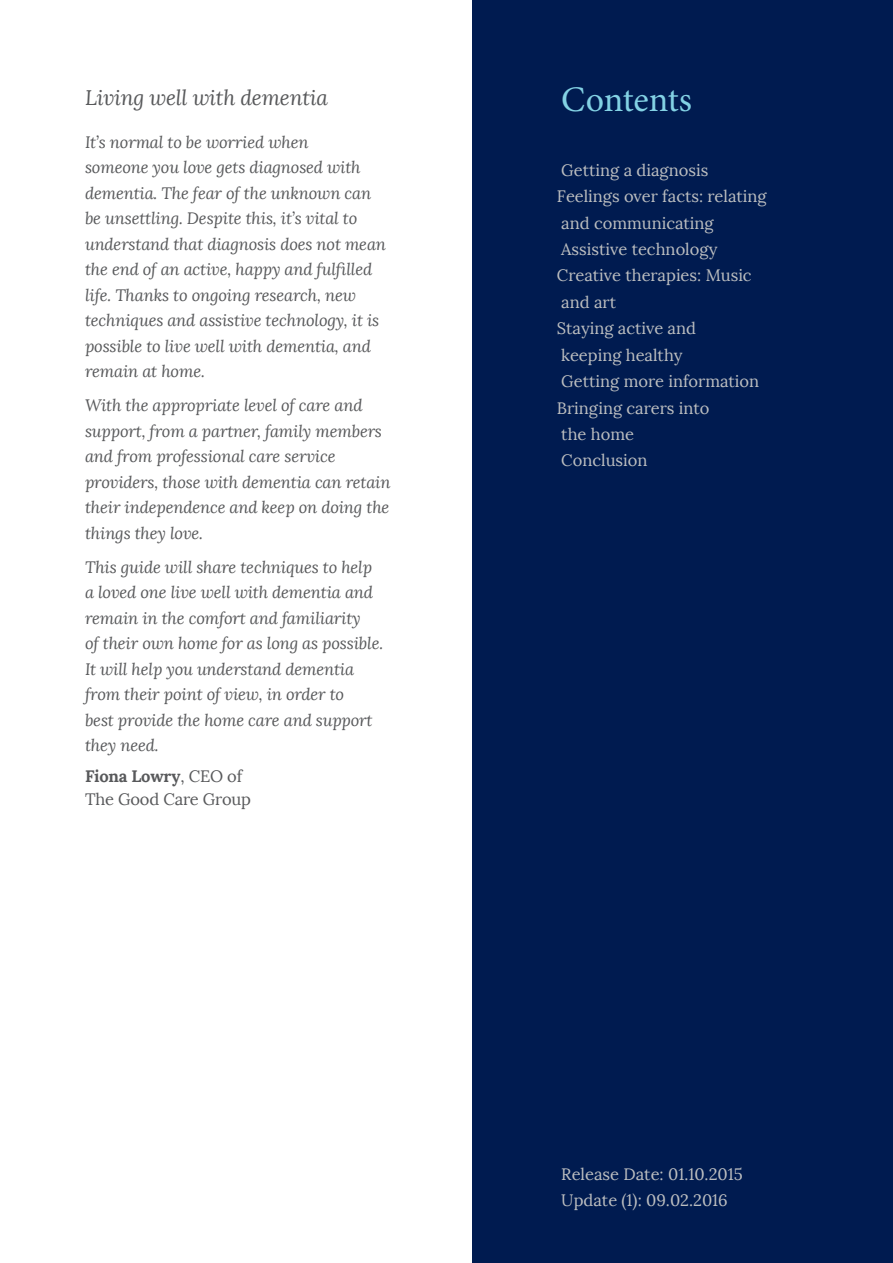
<style>
.page{position:relative;width:893px;height:1263px;background:#fff}
.page>*{position:absolute;margin:0;border:0;box-sizing:border-box;transform-origin:0 0}
.t1{font:36px "Minion Pro";letter-spacing:-.005em;color:#83d2e4}
.t2{font:italic 21px "Lora";letter-spacing:-.01em;color:#58595b}
.t3{font:italic 16.5px/25.5px "Lora";letter-spacing:-.01em;color:#58595b}
.t4{font:16.5px/26.4px "Lora";color:#bcbec0}
.t5{font:16.5px/26.4px "Lora";color:#bcbec0}
.t6{font:16.5px/22.5px "Lora";letter-spacing:-.01em;color:#58595b}
.s1{font-weight:700}
</style>
<div class="page">
<div style="left:472px;top:0;width:421px;height:1263px;background:#001b50"></div>
<p class="t2" style="left:85px;top:85px;width:244px">Living well with dementia</p>
<p class="t3" style="left:85px;top:129px;width:302px">It’s normal to be worried when<br>someone you love gets diagnosed with dementia. The fear of the unknown can be unsettling. Despite this, it’s vital to understand that diagnosis does not mean the end of an active, happy and fulfilled life. Thanks to ongoing research, new techniques and assistive technology, it is possible to live well with dementia, and remain at home.</p>
<p class="t3" style="left:85px;top:393px;width:307px">With the appropriate level of care and support, from a partner, family members and from professional care service providers, those with dementia can retain their independence and keep on doing the things they love.</p>
<p class="t3" style="left:85px;top:554px;width:300px">This guide will share techniques to help a loved one live well with dementia and remain in the comfort and familiarity<br>of their own home for as long as possible.<br>It will help you understand dementia from their point of view, in order to<br>best provide the home care and support they need.</p>
<p class="t6" style="left:85px;top:765px;width:168px"><span class="s1">Fiona Lowry</span>, CEO of<br>The Good Care Group</p>
<h1 class="t1" style="left:561px;top:76px;width:132px">Contents</h1>
<p class="t4" style="left:557px;top:157px;width:211px">Getting a diagnosis<br>Feelings over facts: relating and communicating<br>Assistive technology<br>Creative therapies: Music and art<br>Staying active and<br>keeping healthy<br>Getting more information<br>Bringing carers into<br>the home<br>Conclusion</p>
<p class="t5" style="left:561px;top:1161px;width:183px">Release Date: 01.10.2015<br>Update (1): 09.02.2016</p>
</div>
